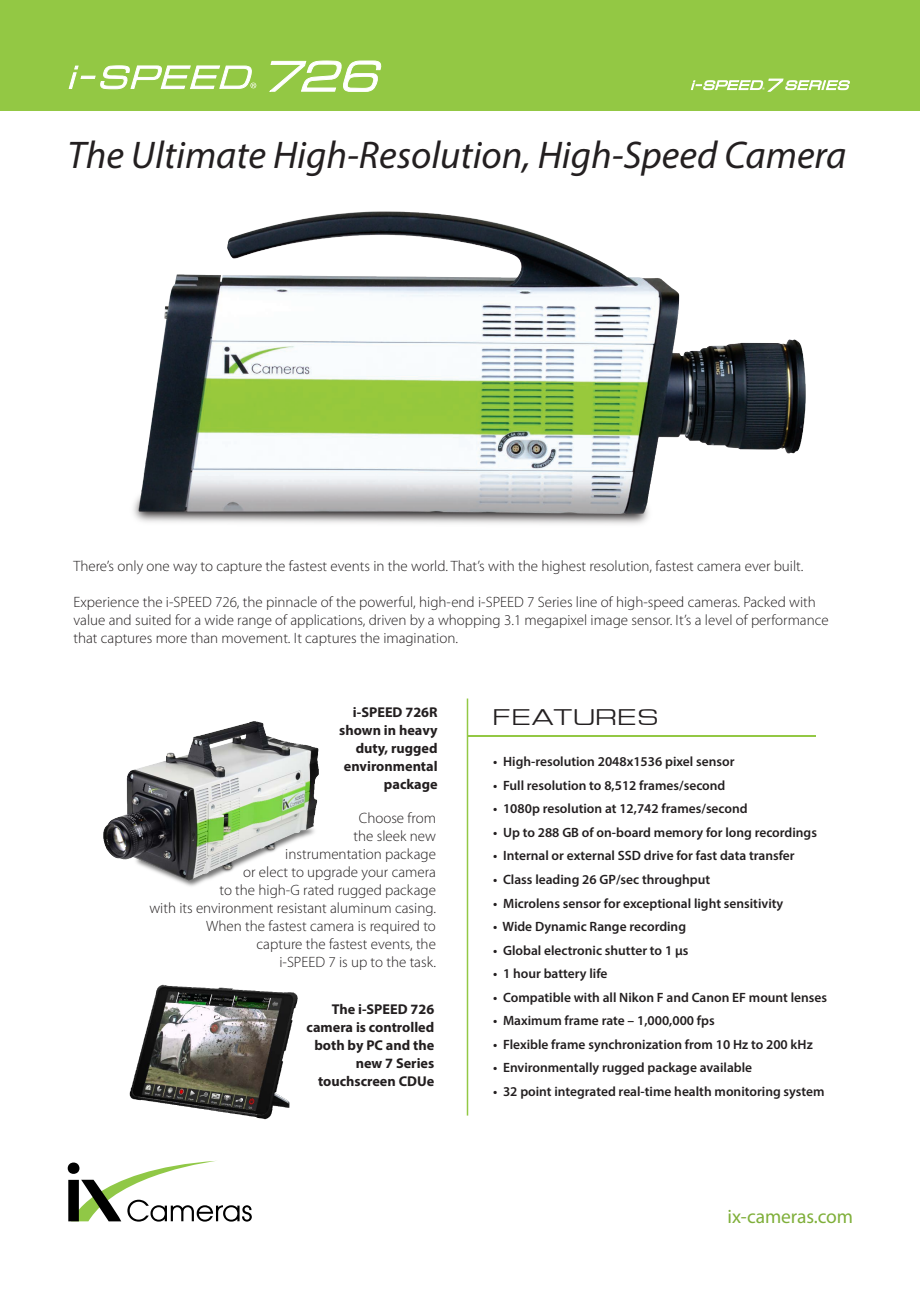
<style>
.page{position:relative;width:920px;height:1290px;background:#fff}
.page>*{position:absolute;margin:0;border:0;box-sizing:border-box;transform-origin:0 0}
.t1{font:italic 38.7px "Myriad Pro";color:#231f20}
.t2{font:22.5px "Eurasia Extended";letter-spacing:.02em;color:#231f20}
.t3{font:19.5px "Myriad Pro";letter-spacing:-.005em;color:#7faf3a}
.t4{font:300 15px/18px "Myriad Pro";color:#231f20}
.t5{font:700 14.25px/18px "Myriad Pro";color:#231f20;text-align:right}
.t6{font:600 13.5px "Myriad Pro";color:#231f20}
</style>
<div class="page">
<img style="left:133px;top:211px;width:673px;height:314px">
<div style="left:0;top:0;width:920px;height:111px;background:#93c844"></div>
<hr style="left:467px;top:735px;width:349px;height:2px;background:#93c844">
<svg style="left:691px;top:79px;width:158px;height:12px"></svg>
<svg style="left:270px;top:61px;width:111px;height:31px"></svg>
<svg style="left:69px;top:66px;width:26px;height:23px"></svg>
<svg style="left:101px;top:66px;width:155px;height:23px"></svg>
<svg style="left:68px;top:1161px;width:184px;height:60px"></svg>
<hr style="left:467px;top:698px;width:1px;height:417px;background:#93c844">
<img style="left:129px;top:984px;width:169px;height:136px">
<img style="left:103px;top:721px;width:216px;height:166px">
<p class="t1" style="left:67px;top:132px;width:780px">The Ultimate High-Resolution, High-Speed Camera</p>
<p class="t4" style="left:74px;top:557px;width:731px">There’s only one way to capture the fastest events in the world. That’s with the highest resolution, fastest camera ever built.</p>
<p class="t4" style="left:74px;top:593px;width:757px">Experience the i-SPEED 726, the pinnacle of the powerful, high-end i-SPEED 7 Series line of high-speed cameras. Packed with value and suited for a wide range of applications, driven by a whopping 3.1 megapixel image sensor. It’s a level of performance that captures more than movement. It captures the imagination.</p>
<p class="t5" style="left:339px;top:703px;width:100px">i-SPEED 726R shown in heavy duty, rugged environmental package</p>
<p class="t4" style="left:149px;top:809px;width:288px;text-align:right">Choose from<br>the sleek new<br>instrumentation package<br>or elect to upgrade your camera<br>to the high-G rated rugged package<br>with its environment resistant aluminum casing.</p>
<p class="t4" style="left:206px;top:917px;width:231px">When the fastest camera is required to</p>
<p class="t4" style="left:257px;top:935px;width:181px">capture the fastest events, the</p>
<p class="t4" style="left:279px;top:953px;width:158px">i-SPEED 7 is up to the task.</p>
<p class="t5" style="left:307px;top:1000px;width:129px">The i-SPEED 726 camera is controlled both by PC and the new 7 Series touchscreen CDUe</p>
<p class="t2" style="left:492px;top:698px;width:168px">FEATURES</p>
<p class="t6" style="left:493px;top:753px;width:243px">• High-resolution 2048x1536 pixel sensor</p>
<p class="t6" style="left:493px;top:777px;width:234px">• Full resolution to 8,512 frames/second</p>
<p class="t6" style="left:493px;top:800px;width:256px">• 1080p resolution at 12,742 frames/second</p>
<p class="t6" style="left:493px;top:824px;width:325px">• Up to 288 GB of on-board memory for long recordings</p>
<p class="t6" style="left:493px;top:847px;width:303px">• Internal or external SSD drive for fast data transfer</p>
<p class="t6" style="left:493px;top:871px;width:218px">• Class leading 26 GP/sec throughput</p>
<p class="t6" style="left:493px;top:894px;width:292px">• Microlens sensor for exceptional light sensitivity</p>
<p class="t6" style="left:493px;top:918px;width:194px">• Wide Dynamic Range recording</p>
<p class="t6" style="left:493px;top:941px;width:197px">• Global electronic shutter to 1 µs</p>
<p class="t6" style="left:493px;top:965px;width:116px">• 1 hour battery life</p>
<p class="t6" style="left:493px;top:989px;width:335px">• Compatible with all Nikon F and Canon EF mount lenses</p>
<p class="t6" style="left:493px;top:1012px;width:223px">• Maximum frame rate – 1,000,000 fps</p>
<p class="t6" style="left:493px;top:1036px;width:321px">• Flexible frame synchronization from 10 Hz to 200 kHz</p>
<p class="t6" style="left:493px;top:1059px;width:260px">• Environmentally rugged package available</p>
<p class="t6" style="left:493px;top:1083px;width:333px">• 32 point integrated real-time health monitoring system</p>
<p class="t3" style="left:728px;top:1204px;width:127px">ix-cameras.com</p>
</div>
